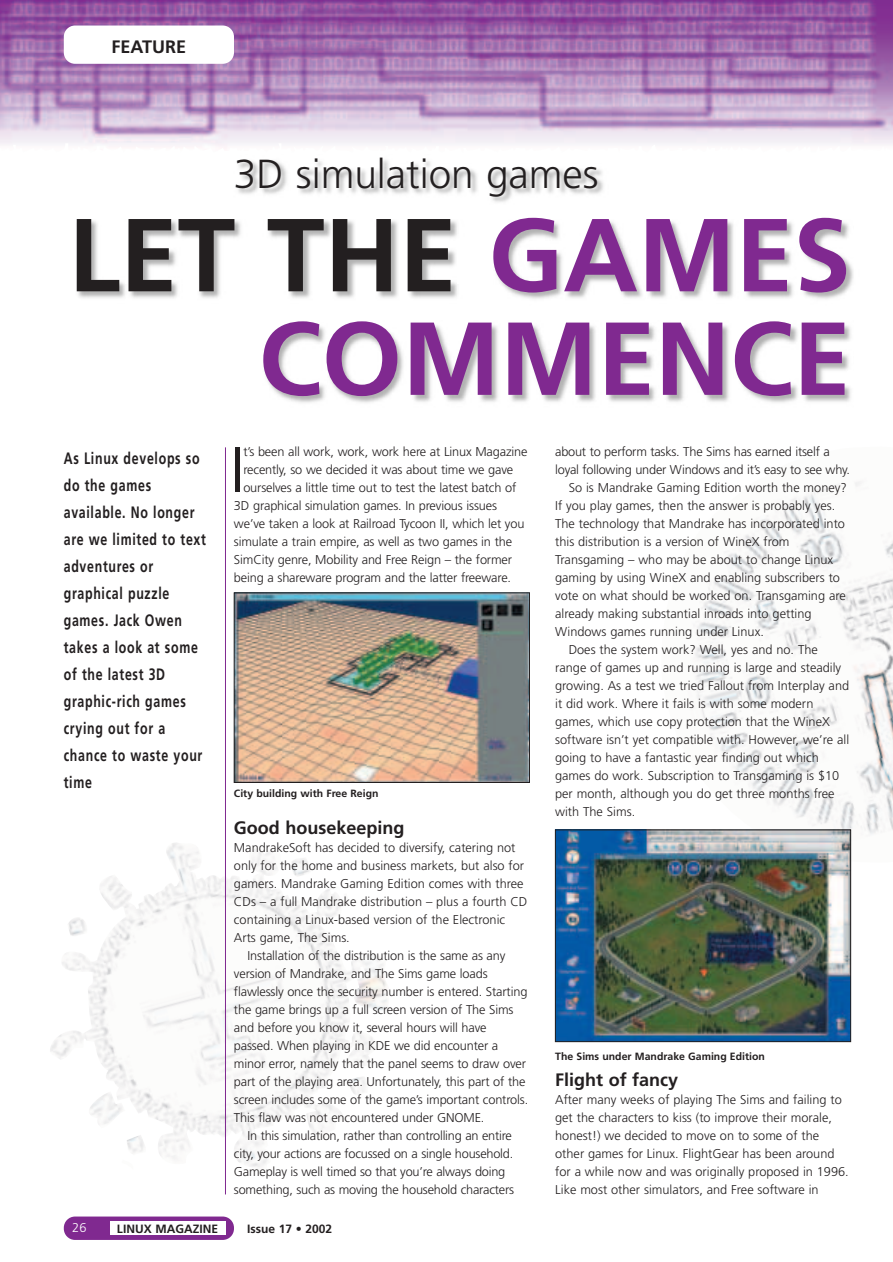
<style>
.page{position:relative;width:893px;height:1262px;background:#fff}
.page>*{position:absolute;margin:0;border:0;box-sizing:border-box;transform-origin:0 0}
.t1{font:700 103.5px/103.5px "Frutiger";color:#802990;text-align:right}
.t2{font:300 64.35px "Frutiger";color:#231f20}
.t3{font:300 40.5px "Frutiger";color:#231f20}
.t4{font:700 18px "Frutiger";color:#231f20}
.t5{font:700 16.5px/27px "Frutiger";letter-spacing:.055em;color:#231f20;scale:.75 1}
.t6{font:300 12.75px/18px "Frutiger";color:#231f20}
.t7{font:300 12.75px "Frutiger";color:#fff}
.t8{font:700 12px "Frutiger";color:#231f20}
.t9{font:700 10.5px "Frutiger";color:#231f20}
.s1{color:#231f20}
</style>
<div class="page">
<img style="left:78px;top:160px;width:775px;height:243px">
<img style="left:1px;top:0;width:891px;height:148px">
<div style="left:64px;top:26px;width:170px;height:38px;background:#fff;border-radius:11px"></div>
<div style="left:64px;top:1216px;width:170px;height:23px;background:#802990;border-radius:11px"></div>
<div style="left:110px;top:1221px;width:115px;height:13px;background:#fff"></div>
<img style="left:50px;top:843px;width:337px;height:324px">
<img style="left:693px;top:481px;width:199px;height:383px">
<img style="left:236px;top:594px;width:291px;height:186px">
<div style="left:234px;top:592px;width:295px;height:190px;border:1px solid #231f20"></div>
<hr style="left:225px;top:447px;width:1px;height:747px;background:#802990">
<img style="left:557px;top:831px;width:291px;height:208px">
<div style="left:555px;top:829px;width:295px;height:212px;border:1px solid #231f20"></div>
<h3 class="t4" style="left:112px;top:39px;width:76px">FEATURE</h3>
<h3 class="t3" style="left:234px;top:157px;width:366px">3D simulation games</h3>
<h1 class="t1" style="left:68px;top:212px;width:784px"><span class="s1">LET THE</span> GAMES<br>COMMENCE</h1>
<p class="t5" style="left:64px;top:446px;width:191px">As Linux develops so do the games available. No longer are we limited to text adventures or graphical puzzle games. Jack Owen takes a look at some of the latest 3D graphic-rich games crying out for a chance to waste your time</p>
<h2 class="t2" style="left:230px;top:444px;width:16px">I</h2>
<p class="t6" style="left:243px;top:443px;width:286px">t’s been all work, work, work here at Linux Magazine</p>
<p class="t6" style="left:243px;top:461px;width:271px">recently, so we decided it was about time we gave</p>
<p class="t6" style="left:243px;top:479px;width:274px">ourselves a little time out to test the latest batch of</p>
<p class="t6" style="left:234px;top:497px;width:264px">3D graphical simulation games. In previous issues</p>
<p class="t6" style="left:234px;top:515px;width:292px">we’ve taken a look at Railroad Tycoon II, which let you</p>
<p class="t6" style="left:234px;top:533px;width:279px">simulate a train empire, as well as two games in the</p>
<p class="t6" style="left:234px;top:551px;width:279px">SimCity genre, Mobility and Free Reign – the former</p>
<p class="t6" style="left:234px;top:569px;width:279px">being a shareware program and the latter freeware.</p>
<p class="t9" style="left:234px;top:789px;width:146px">City building with Free Reign</p>
<h3 class="t4" style="left:234px;top:820px;width:172px">Good housekeeping</h3>
<p class="t6" style="left:234px;top:839px;width:283px">MandrakeSoft has decided to diversify, catering not</p>
<p class="t6" style="left:234px;top:857px;width:292px">only for the home and business markets, but also for</p>
<p class="t6" style="left:234px;top:875px;width:291px">gamers. Mandrake Gaming Edition comes with three</p>
<p class="t6" style="left:234px;top:893px;width:295px">CDs – a full Mandrake distribution – plus a fourth CD</p>
<p class="t6" style="left:234px;top:911px;width:273px">containing a Linux-based version of the Electronic</p>
<p class="t6" style="left:234px;top:929px;width:117px">Arts game, The Sims.</p>
<p class="t6" style="left:247px;top:947px;width:259px">Installation of the distribution is the same as any</p>
<p class="t6" style="left:234px;top:965px;width:255px">version of Mandrake, and The Sims game loads</p>
<p class="t6" style="left:234px;top:983px;width:295px">flawlessly once the security number is entered. Starting</p>
<p class="t6" style="left:234px;top:1001px;width:281px">the game brings up a full screen version of The Sims</p>
<p class="t6" style="left:234px;top:1019px;width:254px">and before you know it, several hours will have</p>
<p class="t6" style="left:234px;top:1037px;width:266px">passed. When playing in KDE we did encounter a</p>
<p class="t6" style="left:234px;top:1055px;width:293px">minor error, namely that the panel seems to draw over</p>
<p class="t6" style="left:234px;top:1073px;width:293px">part of the playing area. Unfortunately, this part of the</p>
<p class="t6" style="left:234px;top:1091px;width:296px">screen includes some of the game’s important controls.</p>
<p class="t6" style="left:234px;top:1109px;width:252px">This flaw was not encountered under GNOME.</p>
<p class="t6" style="left:247px;top:1127px;width:266px">In this simulation, rather than controlling an entire</p>
<p class="t6" style="left:234px;top:1145px;width:281px">city, your actions are focussed on a single household.</p>
<p class="t6" style="left:234px;top:1163px;width:273px">Gameplay is well timed so that you’re always doing</p>
<p class="t6" style="left:234px;top:1181px;width:281px">something, such as moving the household characters</p>
<p class="t7" style="left:72px;top:1222px;width:16px">26</p>
<p class="t8" style="left:117px;top:1223px;width:102px">LINUX MAGAZINE</p>
<p class="t8" style="left:247px;top:1223px;width:87px">Issue 17 • 2002</p>
<p class="t6" style="left:555px;top:443px;width:276px">about to perform tasks. The Sims has earned itself a</p>
<p class="t6" style="left:555px;top:461px;width:296px">loyal following under Windows and it’s easy to see why.</p>
<p class="t6" style="left:568px;top:479px;width:280px">So is Mandrake Gaming Edition worth the money?</p>
<p class="t6" style="left:555px;top:497px;width:281px">If you play games, then the answer is probably yes.</p>
<p class="t6" style="left:555px;top:515px;width:291px">The technology that Mandrake has incorporated into</p>
<p class="t6" style="left:555px;top:533px;width:236px">this distribution is a version of WineX from</p>
<p class="t6" style="left:555px;top:551px;width:279px">Transgaming – who may be about to change Linux</p>
<p class="t6" style="left:555px;top:569px;width:286px">gaming by using WineX and enabling subscribers to</p>
<p class="t6" style="left:555px;top:587px;width:292px">vote on what should be worked on. Transgaming are</p>
<p class="t6" style="left:555px;top:605px;width:258px">already making substantial inroads into getting</p>
<p class="t6" style="left:555px;top:623px;width:210px">Windows games running under Linux.</p>
<p class="t6" style="left:568px;top:641px;width:251px">Does the system work? Well, yes and no. The</p>
<p class="t6" style="left:555px;top:659px;width:287px">range of games up and running is large and steadily</p>
<p class="t6" style="left:555px;top:677px;width:295px">growing. As a test we tried Fallout from Interplay and</p>
<p class="t6" style="left:555px;top:695px;width:260px">it did work. Where it fails is with some modern</p>
<p class="t6" style="left:555px;top:713px;width:276px">games, which use copy protection that the WineX</p>
<p class="t6" style="left:555px;top:731px;width:295px">software isn’t yet compatible with. However, we’re all</p>
<p class="t6" style="left:555px;top:749px;width:265px">going to have a fantastic year finding out which</p>
<p class="t6" style="left:555px;top:767px;width:285px">games do work. Subscription to Transgaming is $10</p>
<p class="t6" style="left:555px;top:785px;width:281px">per month, although you do get three months free</p>
<p class="t6" style="left:555px;top:803px;width:82px">with The Sims.</p>
<p class="t9" style="left:555px;top:1052px;width:211px">The Sims under Mandrake Gaming Edition</p>
<h3 class="t4" style="left:555px;top:1072px;width:124px">Flight of fancy</h3>
<p class="t6" style="left:555px;top:1091px;width:295px">After many weeks of playing The Sims and failing to get the characters to kiss (to improve their morale, honest!) we decided to move on to some of the other games for Linux. FlightGear has been around for a while now and was originally proposed in 1996.<br>Like most other simulators, and Free software in</p>
</div>
